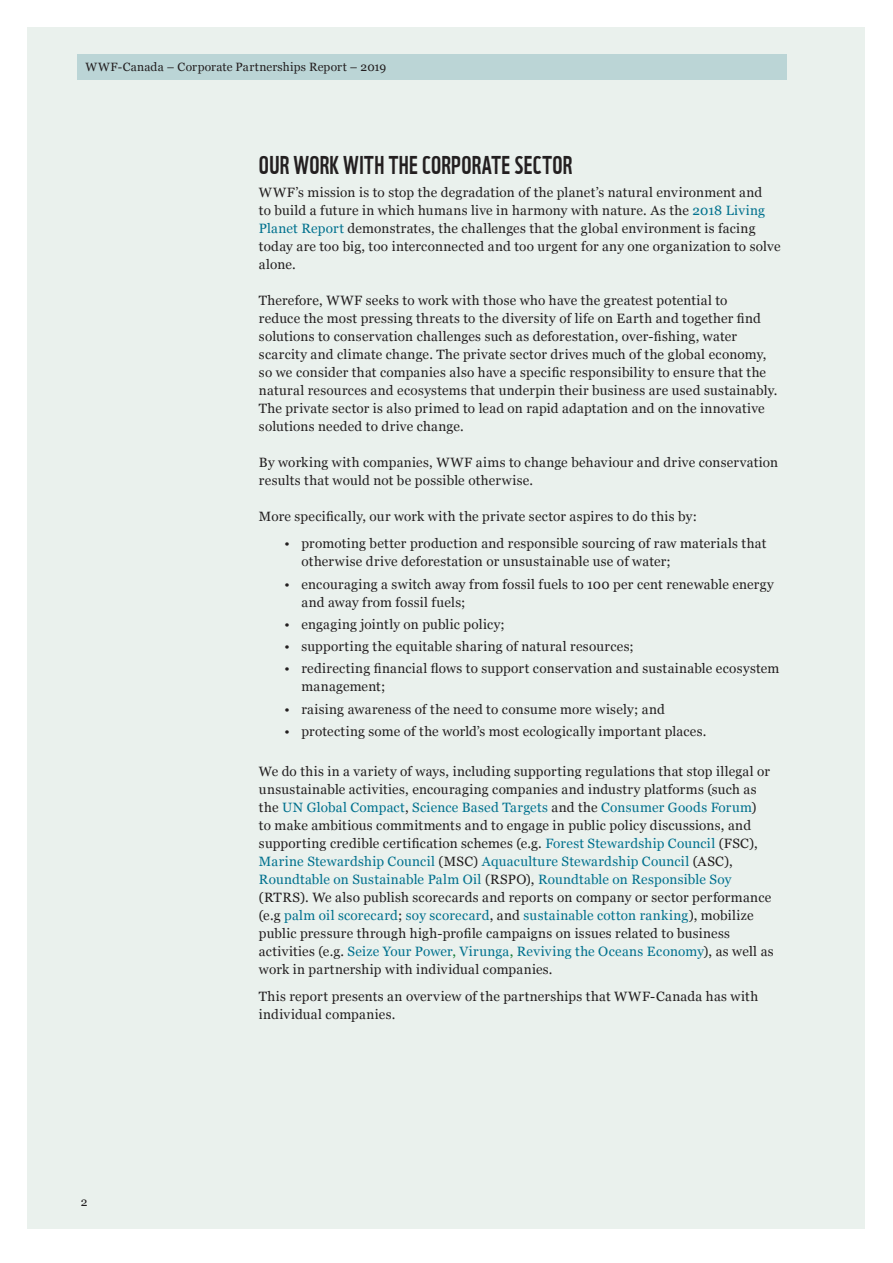
<style>
.page{position:relative;width:893px;height:1263px;background:#fff}
.page>*{position:absolute;margin:0;border:0;box-sizing:border-box;transform-origin:0 0}
._1st_level_heading{font:25.2px "WWF";letter-spacing:.015em;color:#231f20}
.A4_Body_text{font:13.5px/18px "Georgia";letter-spacing:.02em;color:#231f20}
.A4_running_head_le{font:12px "Georgia";letter-spacing:.02em;color:#231f20}
.A4_Folio_aligned_l{font:12px "Georgia";color:#231f20}
.s1{color:#00718e}
.s2{color:#0b7931}
</style>
<div class="page">
<div style="left:27px;top:27px;width:837px;height:1202px;background:#eaf1ed"></div>
<div style="left:77px;top:54px;width:710px;height:26px;background:#bbd5d6"></div>
<p class="A4_running_head_le" style="left:86px;top:58px;width:302px">WWF-Canada – Corporate Partnerships Report – 2019</p>
<p class="A4_Folio_aligned_l" style="left:81px;top:1193px;width:8px">2</p>
<p class="_1st_level_heading" style="left:259px;top:145px;width:315px">OUR WORK WITH THE CORPORATE SECTOR</p>
<p class="A4_Body_text" style="left:259px;top:183px;width:523px">WWF’s mission is to stop the degradation of the planet’s natural environment and<br>to build a future in which humans live in harmony with nature. As the <span class="s1">2018 Living Planet Report</span> demonstrates, the challenges that the global environment is facing today are too big, too interconnected and too urgent for any one organization to solve alone.</p>
<p class="A4_Body_text" style="left:259px;top:291px;width:520px">Therefore, WWF seeks to work with those who have the greatest potential to<br>reduce the most pressing threats to the diversity of life on Earth and together find solutions to conservation challenges such as deforestation, over-fishing, water scarcity and climate change. The private sector drives much of the global economy, so we consider that companies also have a specific responsibility to ensure that the natural resources and ecosystems that underpin their business are used sustainably.<br>The private sector is also primed to lead on rapid adaptation and on the innovative solutions needed to drive change.</p>
<p class="A4_Body_text" style="left:259px;top:453px;width:521px">By working with companies, WWF aims to change behaviour and drive conservation results that would not be possible otherwise.</p>
<p class="A4_Body_text" style="left:259px;top:507px;width:440px">More specifically, our work with the private sector aspires to do this by:</p>
<p class="A4_Body_text" style="left:301px;top:534px;width:466px;text-indent:-17px">• promoting better production and responsible sourcing of raw materials that otherwise drive deforestation or unsustainable use of water;</p>
<p class="A4_Body_text" style="left:301px;top:574px;width:474px;text-indent:-17px">• encouraging a switch away from fossil fuels to 100 per cent renewable energy and away from fossil fuels;</p>
<p class="A4_Body_text" style="left:284px;top:615px;width:222px">• engaging jointly on public policy;</p>
<p class="A4_Body_text" style="left:284px;top:637px;width:351px">• supporting the equitable sharing of natural resources;</p>
<p class="A4_Body_text" style="left:301px;top:659px;width:479px;text-indent:-17px">• redirecting financial flows to support conservation and sustainable ecosystem management;</p>
<p class="A4_Body_text" style="left:284px;top:699px;width:382px">• raising awareness of the need to consume more wisely; and</p>
<p class="A4_Body_text" style="left:284px;top:722px;width:423px">• protecting some of the world’s most ecologically important places.</p>
<p class="A4_Body_text" style="left:259px;top:762px;width:516px">We do this in a variety of ways, including supporting regulations that stop illegal or unsustainable activities, encouraging companies and industry platforms (such as the <span class="s1">UN Global Compact</span>, <span class="s1">Science Based Targets</span> and the <span class="s1">Consumer Goods Forum</span>)<br>to make ambitious commitments and to engage in public policy discussions, and supporting credible certification schemes (e.g. <span class="s1">Forest Stewardship Council</span> (FSC), <span class="s1">Marine Stewardship Council</span> (MSC) <span class="s1">Aquaculture Stewardship Council</span> (ASC), <span class="s1">Roundtable on Sustainable Palm Oil</span> (RSPO), <span class="s1">Roundtable on Responsible Soy </span>(RTRS). We also publish scorecards and reports on company or sector performance (e.g <span class="s1">palm oil scorecard</span>; <span class="s1">soy scorecard</span>, and <span class="s1">sustainable cotton ranking</span>), mobilize public pressure through high-profile campaigns on issues related to business activities (e.g. <span class="s1">Seize Your Power</span><span class="s2">,</span> <span class="s1">Virunga</span><span class="s2">,</span> <span class="s1">Reviving the Oceans Economy</span>), as well as work in partnership with individual companies.</p>
<p class="A4_Body_text" style="left:259px;top:987px;width:501px">This report presents an overview of the partnerships that WWF-Canada has with individual companies.</p>
</div>
